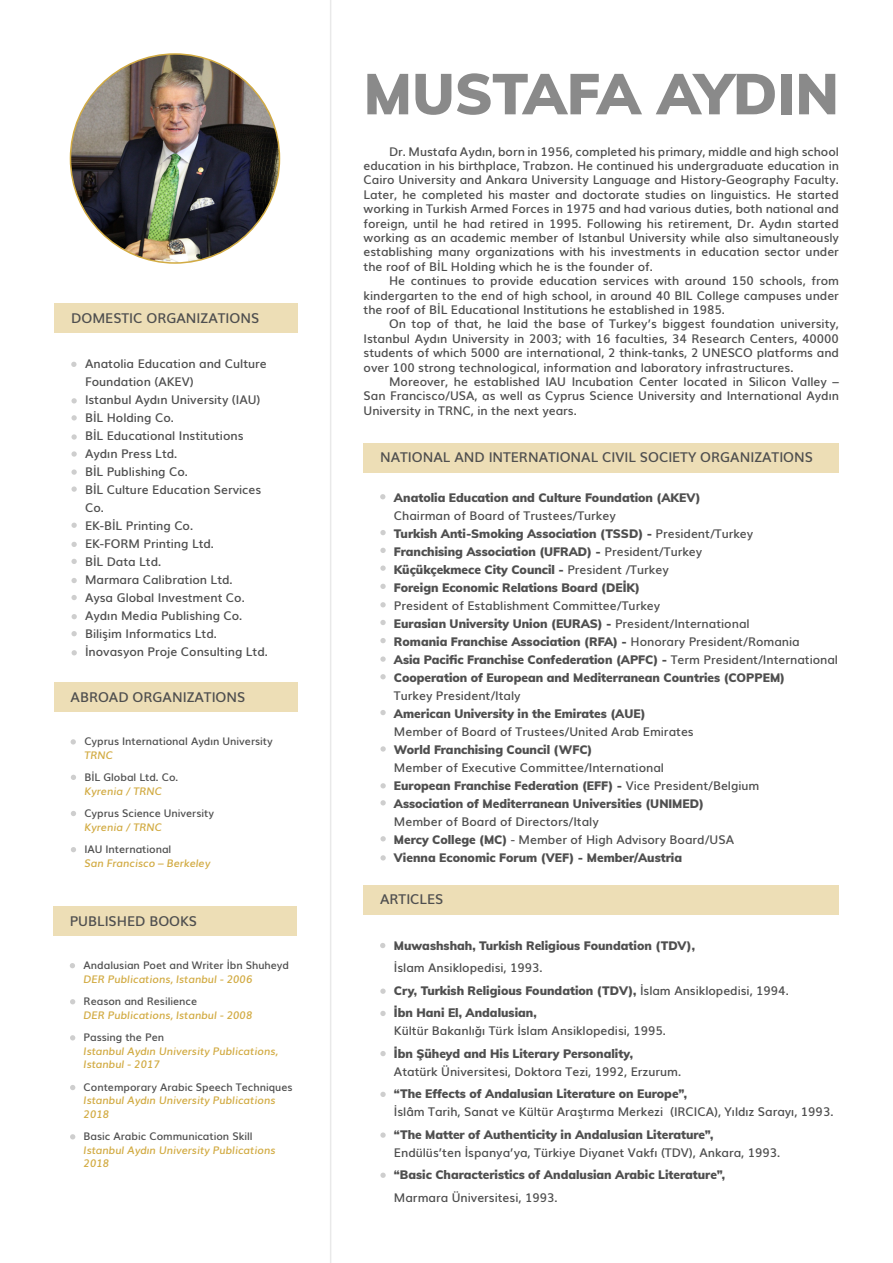
<style>
.page{position:relative;width:893px;height:1263px;background:#fff}
.page>*{position:absolute;margin:0;border:0;box-sizing:border-box;transform-origin:0 0}
.t1{font:900 56.85px "Muli";color:#8a8a8a}
.t2{font:600 13.5px "Muli";color:#4f4f4f}
.t3{font:600 12px/18px "Muli";color:#4f4f4f;text-align:justify}
.t4{font:900 12px/18px "Muli";color:#4f4f4f}
.t5{font:italic 600 10.5px/13.5px "Muli";color:#d2ab43}
.t6{font:600 10.5px "Muli";color:#4f4f4f}
.s1{font-weight:600}
.s2{font-weight:900}
</style>
<div class="page">
<div style="left:55px;top:303px;width:243px;height:30px;background:#eddeb6"></div>
<svg style="left:71px;top:362px;width:6px;height:5px"></svg>
<svg style="left:71px;top:398px;width:6px;height:5px"></svg>
<svg style="left:71px;top:415px;width:6px;height:5px"></svg>
<svg style="left:71px;top:434px;width:6px;height:6px"></svg>
<svg style="left:71px;top:451px;width:6px;height:6px"></svg>
<svg style="left:71px;top:469px;width:6px;height:6px"></svg>
<svg style="left:71px;top:486px;width:6px;height:6px"></svg>
<svg style="left:71px;top:631px;width:6px;height:5px"></svg>
<svg style="left:71px;top:523px;width:6px;height:5px"></svg>
<svg style="left:71px;top:542px;width:6px;height:5px"></svg>
<svg style="left:71px;top:559px;width:6px;height:5px"></svg>
<svg style="left:71px;top:578px;width:6px;height:5px"></svg>
<svg style="left:71px;top:595px;width:6px;height:5px"></svg>
<svg style="left:72px;top:614px;width:5px;height:5px"></svg>
<div style="left:54px;top:682px;width:244px;height:29px;background:#eddeb6"></div>
<svg style="left:71px;top:739px;width:5px;height:5px"></svg>
<svg style="left:71px;top:775px;width:5px;height:5px"></svg>
<svg style="left:71px;top:811px;width:5px;height:5px"></svg>
<svg style="left:71px;top:847px;width:5px;height:5px"></svg>
<hr style="left:330px;top:0;width:1px;height:1263px;background:#e9e9e9">
<div style="left:53px;top:906px;width:244px;height:29px;background:#eddeb6"></div>
<svg style="left:70px;top:963px;width:5px;height:5px"></svg>
<svg style="left:70px;top:999px;width:5px;height:5px"></svg>
<svg style="left:70px;top:1035px;width:5px;height:5px"></svg>
<svg style="left:70px;top:1085px;width:5px;height:5px"></svg>
<svg style="left:70px;top:1134px;width:5px;height:5px"></svg>
<div style="left:364px;top:443px;width:475px;height:29px;background:#eddeb6"></div>
<svg style="left:380px;top:494px;width:5px;height:5px"></svg>
<svg style="left:380px;top:530px;width:6px;height:5px"></svg>
<svg style="left:380px;top:548px;width:6px;height:5px"></svg>
<svg style="left:380px;top:565px;width:6px;height:6px"></svg>
<svg style="left:380px;top:584px;width:6px;height:5px"></svg>
<svg style="left:380px;top:602px;width:6px;height:5px"></svg>
<svg style="left:380px;top:620px;width:6px;height:5px"></svg>
<svg style="left:380px;top:638px;width:6px;height:5px"></svg>
<svg style="left:380px;top:674px;width:6px;height:5px"></svg>
<svg style="left:380px;top:710px;width:6px;height:5px"></svg>
<svg style="left:380px;top:746px;width:6px;height:6px"></svg>
<svg style="left:380px;top:783px;width:6px;height:5px"></svg>
<svg style="left:380px;top:800px;width:6px;height:5px"></svg>
<svg style="left:380px;top:836px;width:6px;height:5px"></svg>
<div style="left:364px;top:885px;width:475px;height:29px;background:#eddeb6"></div>
<svg style="left:380px;top:943px;width:5px;height:5px"></svg>
<svg style="left:380px;top:988px;width:6px;height:6px"></svg>
<svg style="left:380px;top:1011px;width:6px;height:5px"></svg>
<svg style="left:380px;top:1051px;width:6px;height:5px"></svg>
<svg style="left:380px;top:1092px;width:6px;height:5px"></svg>
<svg style="left:380px;top:1132px;width:6px;height:6px"></svg>
<svg style="left:380px;top:1172px;width:6px;height:6px"></svg>
<img style="left:70px;top:54px;width:209px;height:209px;border-radius:104px">
<svg style="left:380px;top:656px;width:6px;height:6px"></svg>
<svg style="left:72px;top:650px;width:5px;height:5px"></svg>
<svg style="left:380px;top:855px;width:6px;height:5px"></svg>
<p class="t2" style="left:71px;top:307px;width:189px">DOMESTIC ORGANIZATIONS</p>
<p class="t3" style="left:85px;top:354px;width:184px;text-align:left">Anatolia Education and Culture<br>Foundation (AKEV)<br>Istanbul Aydın University (IAU)<br>BİL Holding Co.<br>BİL Educational Institutions<br>Aydın Press Ltd.<br>BİL Publishing Co.<br>BİL Culture Education Services<br>Co.<br>EK-BİL Printing Co.<br>EK-FORM Printing Ltd.<br>BİL Data Ltd.<br>Marmara Calibration Ltd.<br>Aysa Global Investment Co.<br>Aydın Media Publishing Co.<br>Bilişim Informatics Ltd.<br>İnovasyon Proje Consulting Ltd.</p>
<p class="t2" style="left:71px;top:686px;width:176px">ABROAD ORGANIZATIONS</p>
<p class="t6" style="left:84px;top:733px;width:190px">Cyprus International Aydın University</p>
<p class="t5" style="left:84px;top:747px;width:30px">TRNC</p>
<p class="t6" style="left:84px;top:769px;width:95px">BİL Global Ltd. Co.</p>
<p class="t5" style="left:84px;top:783px;width:79px">Kyrenia / TRNC</p>
<p class="t6" style="left:84px;top:805px;width:131px">Cyprus Science University</p>
<p class="t5" style="left:84px;top:819px;width:79px">Kyrenia / TRNC</p>
<p class="t6" style="left:84px;top:841px;width:88px">IAU International</p>
<p class="t5" style="left:84px;top:855px;width:127px">San Francisco – Berkeley</p>
<p class="t2" style="left:70px;top:910px;width:129px">PUBLISHED BOOKS</p>
<p class="t6" style="left:84px;top:957px;width:207px">Andalusian Poet and Writer İbn Shuheyd</p>
<p class="t5" style="left:84px;top:971px;width:170px">DER Publications, Istanbul - 2006</p>
<p class="t6" style="left:84px;top:993px;width:115px">Reason and Resilience</p>
<p class="t5" style="left:84px;top:1007px;width:170px">DER Publications, Istanbul - 2008</p>
<p class="t6" style="left:84px;top:1029px;width:82px">Passing the Pen</p>
<p class="t5" style="left:84px;top:1043px;width:196px">Istanbul Aydın University Publications,<br>Istanbul - 2017</p>
<p class="t6" style="left:84px;top:1078px;width:210px">Contemporary Arabic Speech Techniques</p>
<p class="t5" style="left:84px;top:1093px;width:193px">Istanbul Aydın University Publications<br>2018</p>
<p class="t6" style="left:84px;top:1128px;width:170px">Basic Arabic Communication Skill</p>
<p class="t5" style="left:84px;top:1142px;width:193px">Istanbul Aydın University Publications<br>2018</p>
<h1 class="t1" style="left:364px;top:52px;width:477px">MUSTAFA AYDIN</h1>
<p class="t3" style="left:364px;top:143px;width:477px;line-height:14.4px;text-indent:26px">Dr. Mustafa Aydın, born in 1956, completed his primary, middle and high school education in his birthplace, Trabzon. He continued his undergraduate education in Cairo University and Ankara University Language and History-Geography Faculty.<br>Later, he completed his master and doctorate studies on linguistics. He started working in Turkish Armed Forces in 1975 and had various duties, both national and foreign, until he had retired in 1995. Following his retirement, Dr. Aydın started working as an academic member of Istanbul University while also simultaneously establishing many organizations with his investments in education sector under the roof of BİL Holding which he is the founder of.</p>
<p class="t3" style="left:364px;top:273px;width:477px;line-height:14.4px;text-indent:26px">He continues to provide education services with around 150 schools, from kindergarten to the end of high school, in around 40 BIL College campuses under the roof of BİL Educational Institutions he established in 1985.</p>
<p class="t3" style="left:364px;top:316px;width:477px;line-height:14.4px;text-indent:26px">On top of that, he laid the base of Turkey’s biggest foundation university, Istanbul Aydın University in 2003; with 16 faculties, 34 Research Centers, 40000 students of which 5000 are international, 2 think-tanks, 2 UNESCO platforms and over 100 strong technological, information and laboratory infrastructures.</p>
<p class="t3" style="left:364px;top:373px;width:477px;line-height:14.4px;text-indent:26px">Moreover, he established IAU Incubation Center located in Silicon Valley – San Francisco/USA, as well as Cyprus Science University and International Aydın University in TRNC, in the next years.</p>
<p class="t2" style="left:380px;top:446px;width:434px">NATIONAL AND INTERNATIONAL CIVIL SOCIETY ORGANIZATIONS</p>
<p class="t4" style="left:394px;top:488px;width:308px">Anatolia Education and Culture Foundation (AKEV)</p>
<p class="t4" style="left:394px;top:506px;width:361px"><span class="s1">Chairman of Board of Trustees/Turkey<br></span>Turkish Anti-Smoking Association (TSSD) - <span class="s1">President/Turkey </span>Franchising Association (UFRAD) - <span class="s1">President/Turkey </span>Küçükçekmece City Council - <span class="s1">President /Turkey<br></span>Foreign Economic Relations Board (DEİK)</p>
<p class="t4" style="left:394px;top:596px;width:446px"><span class="s1">President of Establishment Committee/Turkey<br></span>Eurasian University Union (EURAS) - <span class="s1">President/International<br></span>Romania Franchise Association (RFA) - <span class="s1">Honorary President/Romania<br></span>Asia Pacific Franchise Confederation (APFC) - <span class="s1">Term President/International </span>Cooperation of European and Mediterranean Countries (COPPEM)</p>
<p class="t3" style="left:394px;top:686px;width:128px">Turkey President/Italy</p>
<p class="t4" style="left:394px;top:704px;width:253px">American University in the Emirates (AUE)</p>
<p class="t3" style="left:394px;top:722px;width:301px">Member of Board of Trustees/United Arab Emirates</p>
<p class="t4" style="left:394px;top:740px;width:200px">World Franchising Council (WFC)</p>
<p class="t4" style="left:394px;top:758px;width:367px"><span class="s1">Member of Executive Committee/International<br></span>European Franchise Federation (EFF) - <span class="s1">Vice President/Belgium<br></span>Association of Mediterranean Universities (UNIMED)</p>
<p class="t3" style="left:394px;top:812px;width:342px;text-align:left">Member of Board of Directors/Italy<br><span class="s2">Mercy College (MC)</span> - Member of High Advisory Board/USA<br><span class="s2">Vienna Economic Forum (VEF) - Member/Austria</span></p>
<p class="t2" style="left:380px;top:888px;width:65px">ARTICLES</p>
<p class="t4" style="left:394px;top:936px;width:303px">Muwashshah, Turkish Religious Foundation (TDV),</p>
<p class="t4" style="left:394px;top:956px;width:396px;line-height:22.5px"><span class="s1">İslam Ansiklopedisi, 1993.<br></span>Cry, Turkish Religious Foundation (TDV), <span class="s1">İslam Ansiklopedisi, 1994.<br></span>İbn Hani El, Andalusian,</p>
<p class="t3" style="left:394px;top:1021px;width:274px">Kültür Bakanlığı Türk İslam Ansiklopedisi, 1995.</p>
<p class="t4" style="left:394px;top:1044px;width:241px">İbn Şüheyd and His Literary Personality,</p>
<p class="t3" style="left:394px;top:1061px;width:289px">Atatürk Üniversitesi, Doktora Tezi, 1992, Erzurum.</p>
<p class="t4" style="left:394px;top:1084px;width:294px">“The Effects of Andalusian Literature on Europe”,</p>
<p class="t3" style="left:394px;top:1102px;width:441px">İslâm Tarih, Sanat ve Kültür Araştırma Merkezi (IRCICA), Yıldız Sarayı, 1993.</p>
<p class="t4" style="left:394px;top:1125px;width:321px">“The Matter of Authenticity in Andalusian Literature”,</p>
<p class="t3" style="left:394px;top:1142px;width:388px">Endülüs’ten İspanya’ya, Türkiye Diyanet Vakfı (TDV), Ankara, 1993.</p>
<p class="t4" style="left:394px;top:1165px;width:333px">“Basic Characteristics of Andalusian Arabic Literature”,</p>
<p class="t3" style="left:394px;top:1187px;width:165px">Marmara Üniversitesi, 1993.</p>
</div>
